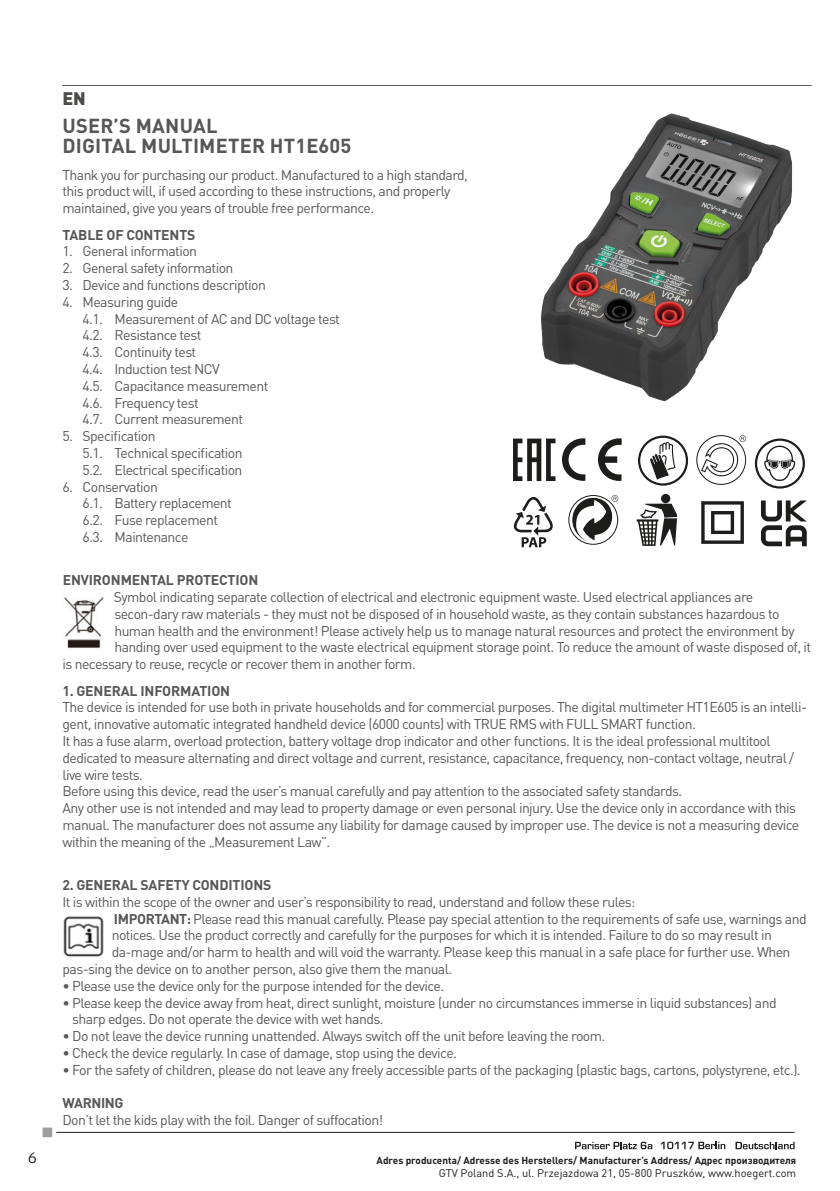
<style>
.page{position:relative;width:840px;height:1191px;background:#fff}
.page>*{position:absolute;margin:0;border:0;box-sizing:border-box;transform-origin:0 0}
.t1{font:700 20px/20px "DIN Pro";letter-spacing:.01em;color:#575756}
.t2{font:900 18px "DIN Pro";color:#4b4b4a}
.t3{font:16px "Merel";color:#1d1d1b}
.t4{font:14px/16.8px "DIN Pro";letter-spacing:-.04em;color:#575756}
.t5{font:700 14px "DIN Pro";letter-spacing:-.01em;color:#575756}
.t6{font:700 14px "DIN Pro";letter-spacing:-.03em;color:#575756}
.t7{font:11px "DIN Pro";color:#1d1d1b}
.t8{font:700 10px "DIN Pro";color:#1d1d1b}
.s1{font-weight:700}
</style>
<div class="page">
<svg style="left:43px;top:1127px;width:9px;height:10px"></svg>
<hr style="left:56px;top:1131px;width:738px;height:1px;background:#1d1d1b">
<svg style="left:575px;top:1141px;width:77px;height:8px"></svg>
<svg style="left:660px;top:1141px;width:65px;height:8px"></svg>
<svg style="left:735px;top:1141px;width:59px;height:8px"></svg>
<hr style="left:62px;top:85px;width:749px;height:1px;background:#575756">
<img style="left:64px;top:597px;width:40px;height:52px">
<img style="left:63px;top:916px;width:41px;height:40px">
<svg style="left:636px;top:494px;width:40px;height:52px"></svg>
<svg style="left:513px;top:497px;width:40px;height:50px"></svg>
<svg style="left:568px;top:495px;width:50px;height:50px"></svg>
<svg style="left:696px;top:435px;width:49px;height:50px"></svg>
<svg style="left:754px;top:438px;width:51px;height:51px"></svg>
<svg style="left:701px;top:501px;width:42px;height:43px"></svg>
<svg style="left:598px;top:438px;width:23px;height:43px"></svg>
<svg style="left:562px;top:438px;width:23px;height:43px"></svg>
<svg style="left:513px;top:438px;width:42px;height:43px"></svg>
<svg style="left:638px;top:435px;width:51px;height:51px"></svg>
<img style="left:540px;top:85px;width:272px;height:317px">
<svg style="left:761px;top:500px;width:45px;height:46px"></svg>
<p class="t2" style="left:62px;top:86px;width:25px">EN</p>
<h1 class="t1" style="left:62px;top:115px;width:290px">USER’S MANUAL<br>DIGITAL MULTIMETER HT1E605</h1>
<p class="t4" style="left:62px;top:165px;width:407px">Thank you for purchasing our product. Manufactured to a high standard, this product will, if used according to these instructions, and properly maintained, give you years of trouble free performance.</p>
<p class="t5" style="left:62px;top:225px;width:134px">TABLE OF CONTENTS</p>
<p class="t4" style="left:62px;top:242px;width:136px">1. General information</p>
<p class="t4" style="left:62px;top:259px;width:172px">2. General safety information</p>
<p class="t4" style="left:62px;top:276px;width:205px">3. Device and functions description</p>
<p class="t4" style="left:82px;top:293px;width:259px;text-indent:-20px">4. Measuring guide<br>4.1. Measurement of AC and DC voltage test<br>4.2. Resistance test<br>4.3. Continuity test<br>4.4. Induction test NCV<br>4.5. Capacitance measurement<br>4.6. Frequency test<br>4.7. Current measurement</p>
<p class="t4" style="left:82px;top:427px;width:161px;text-indent:-20px">5. Specification<br>5.1. Technical specification<br>5.2. Electrical specification</p>
<p class="t4" style="left:82px;top:477px;width:151px;text-indent:-20px">6. Conservation<br>6.1. Battery replacement<br>6.2. Fuse replacement<br>6.3. Maintenance</p>
<p class="t5" style="left:63px;top:570px;width:197px">ENVIRONMENTAL PROTECTION</p>
<p class="t4" style="left:114px;top:588px;width:640px">Symbol indicating separate collection of electrical and electronic equipment waste. Used electrical appliances are</p>
<p class="t4" style="left:114px;top:605px;width:666px">secon-dary raw materials - they must not be disposed of in household waste, as they contain substances hazardous to</p>
<p class="t4" style="left:114px;top:621px;width:681px">human health and the environment! Please actively help us to manage natural resources and protect the environment by</p>
<p class="t4" style="left:114px;top:638px;width:697px">handing over used equipment to the waste electrical equipment storage point. To reduce the amount of waste disposed of, it</p>
<p class="t4" style="left:62px;top:655px;width:354px">is necessary to reuse, recycle or recover them in another form.</p>
<p class="t5" style="left:62px;top:681px;width:169px">1. GENERAL INFORMATION</p>
<p class="t4" style="left:62px;top:698px;width:745px">The device is intended for use both in private households and for commercial purposes. The digital multimeter HT1E605 is an intelli&shy;gent, innovative automatic integrated handheld device (6000 counts) with TRUE RMS with FULL SMART function.<br>It has a fuse alarm, overload protection, battery voltage drop indicator and other functions. It is the ideal professional multitool dedicated to measure alternating and direct voltage and current, resistance, capacitance, frequency, non-contact voltage, neutral / live wire tests.<br>Before using this device, read the user’s manual carefully and pay attention to the associated safety standards.<br>Any other use is not intended and may lead to property damage or even personal injury. Use the device only in accordance with this manual. The manufacturer does not assume any liability for damage caused by improper use. The device is not a measuring device within the meaning of the „Measurement Law”.</p>
<p class="t5" style="left:62px;top:875px;width:210px">2. GENERAL SAFETY CONDITIONS</p>
<p class="t4" style="left:62px;top:892px;width:574px">It is within the scope of the owner and user’s responsibility to read, understand and follow these rules:</p>
<p class="t4" style="left:114px;top:909px;width:694px"><span class="s1">IMPORTANT:</span> Please read this manual carefully. Please pay special attention to the requirements of safe use, warnings and</p>
<p class="t4" style="left:112px;top:926px;width:661px">notices. Use the product correctly and carefully for the purposes for which it is intended. Failure to do so may result in</p>
<p class="t4" style="left:112px;top:943px;width:680px">da-mage and/or harm to health and will void the warranty. Please keep this manual in a safe place for further use. When</p>
<p class="t4" style="left:62px;top:960px;width:391px">pas-sing the device on to another person, also give them the manual.</p>
<p class="t4" style="left:62px;top:976px;width:383px">• Please use the device only for the purpose intended for the device.</p>
<p class="t4" style="left:72px;top:993px;width:705px;text-indent:-10px">• Please keep the device away from heat, direct sunlight, moisture (under no circumstances immerse in liquid substances) and sharp edges. Do not operate the device with wet hands.</p>
<p class="t4" style="left:62px;top:1027px;width:544px">• Do not leave the device running unattended. Always switch off the unit before leaving the room.</p>
<p class="t4" style="left:62px;top:1044px;width:396px">• Check the device regularly. In case of damage, stop using the device.</p>
<p class="t4" style="left:62px;top:1060px;width:739px">• For the safety of children, please do not leave any freely accessible parts of the packaging (plastic bags, cartons, polystyrene, etc.).</p>
<p class="t6" style="left:62px;top:1093px;width:62px">WARNING</p>
<p class="t4" style="left:62px;top:1111px;width:322px">Don’t let the kids play with the foil. Danger of suffocation!</p>
<p class="t3" style="left:28px;top:1145px;width:11px">6</p>
<p class="t8" style="left:376px;top:1153px;width:421px">Adres producenta/ Adresse des Herstellers/ Manufacturer’s Address/ Адрес производителя</p>
<p class="t7" style="left:438px;top:1165px;width:359px">GTV Poland S.A., ul. Przejazdowa 21, 05-800 Pruszków, www.hoegert.com</p>
</div>
